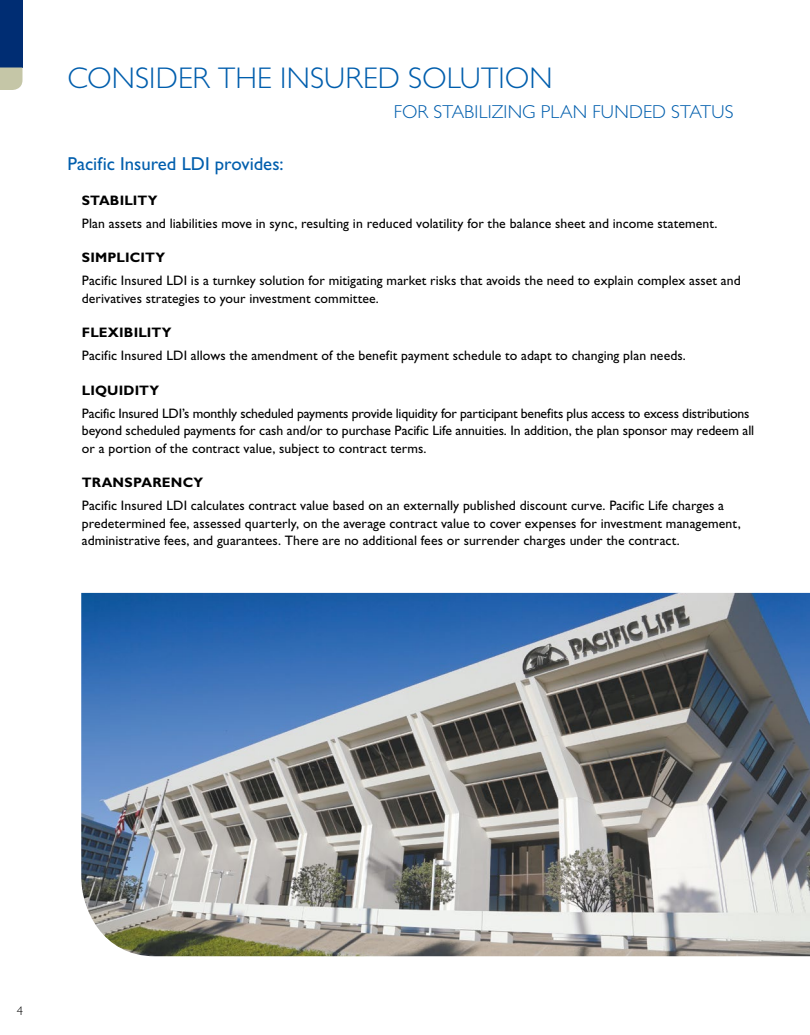
<style>
.page{position:relative;width:810px;height:1035px;background:#fff}
.page>*{position:absolute;margin:0;border:0;box-sizing:border-box;transform-origin:0 0}
.Inside_Headline{font:300 30px "Gill Sans Std";letter-spacing:.005em;color:#005ead}
.Inside_Headline-2{font:300 18.75px "Gill Sans Std";letter-spacing:.01em;color:#005ead}
.Subhead{font:18.75px "Gill Sans Std";color:#005ead}
.t1{font:13.75px/17.5px "Gill Sans Std";letter-spacing:.005em;color:#000}
.t2{font:700 13.75px "Gill Sans Std";letter-spacing:.01em;color:#000}
.t3{font:300 12.5px "Gill Sans Std";color:#000}
</style>
<div class="page">
<div style="left:0;top:0;width:22px;height:68px;background:#002d73"></div>
<svg style="left:0;top:68px;width:22px;height:22px"></svg>
<img style="left:81px;top:593px;width:729px;height:363px">
<p class="Inside_Headline" style="left:68px;top:61px;width:487px">CONSIDER THE INSURED SOLUTION</p>
<p class="Inside_Headline-2" style="left:394px;top:101px;width:341px">FOR STABILIZING PLAN FUNDED STATUS</p>
<p class="Subhead" style="left:68px;top:153px;width:218px">Pacific Insured LDI provides:</p>
<p class="t2" style="left:82px;top:192px;width:77px">STABILITY</p>
<p class="t1" style="left:82px;top:214px;width:637px">Plan assets and liabilities move in sync, resulting in reduced volatility for the balance sheet and income statement.</p>
<p class="t2" style="left:82px;top:249px;width:85px">SIMPLICITY</p>
<p class="t1" style="left:82px;top:272px;width:660px">Pacific Insured LDI is a turnkey solution for mitigating market risks that avoids the need to explain complex asset and derivatives strategies to your investment committee.</p>
<p class="t2" style="left:82px;top:324px;width:91px">FLEXIBILITY</p>
<p class="t1" style="left:82px;top:347px;width:606px">Pacific Insured LDI allows the amendment of the benefit payment schedule to adapt to changing plan needs.</p>
<p class="t2" style="left:82px;top:382px;width:79px">LIQUIDITY</p>
<p class="t1" style="left:82px;top:404px;width:674px">Pacific Insured LDI’s monthly scheduled payments provide liquidity for participant benefits plus access to excess distributions beyond scheduled payments for cash and/or to purchase Pacific Life annuities. In addition, the plan sponsor may redeem all or a portion of the contract value, subject to contract terms.</p>
<p class="t2" style="left:82px;top:474px;width:123px">TRANSPARENCY</p>
<p class="t1" style="left:82px;top:497px;width:660px">Pacific Insured LDI calculates contract value based on an externally published discount curve. Pacific Life charges a predetermined fee, assessed quarterly, on the average contract value to cover expenses for investment management, administrative fees, and guarantees. There are no additional fees or surrender charges under the contract.</p>
<p class="t3" style="left:17px;top:1004px;width:8px">4</p>
</div>
